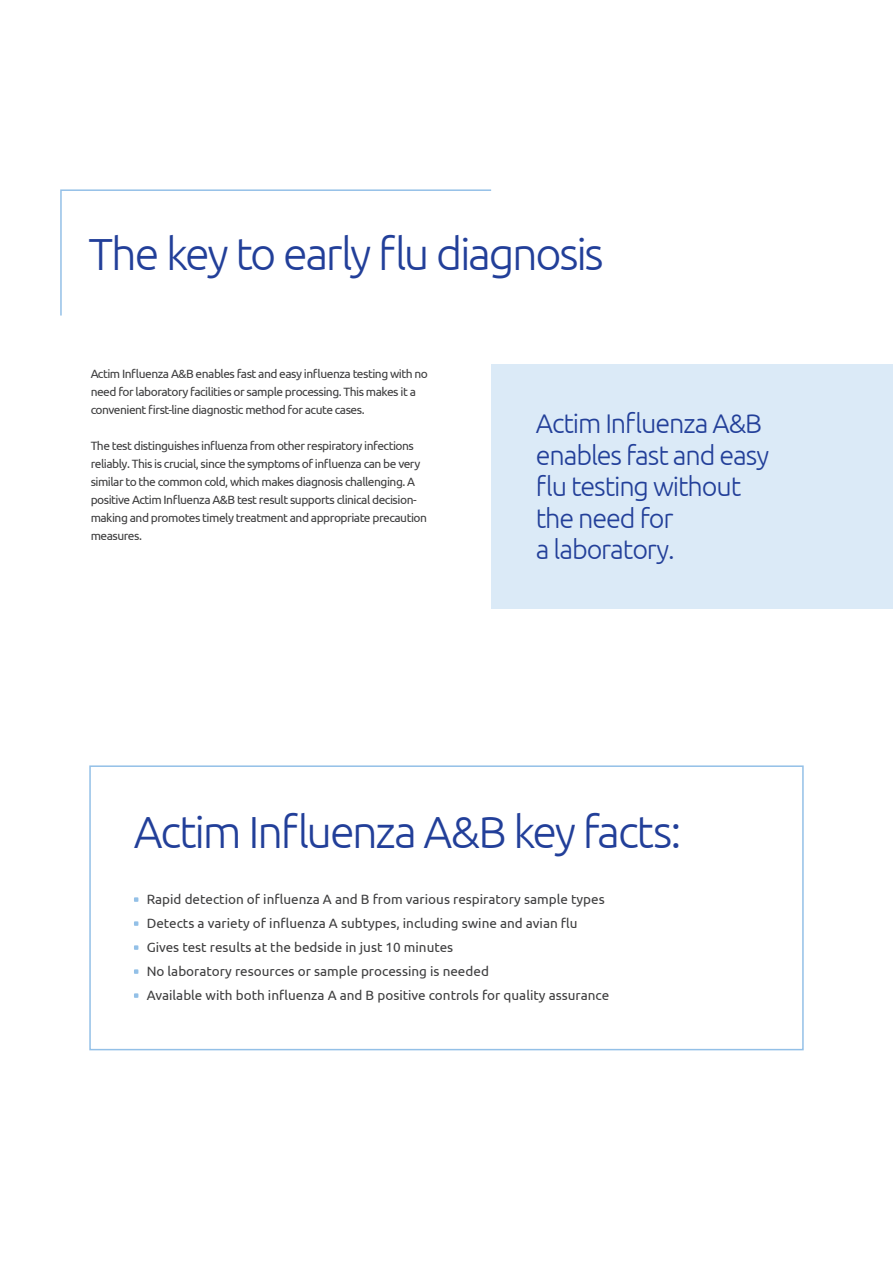
<style>
.page{position:relative;width:893px;height:1263px;background:#fff}
.page>*{position:absolute;margin:0;border:0;box-sizing:border-box;transform-origin:0 0}
.Otsikko_3{font:300 45px "Ubuntu";letter-spacing:-.05em;color:#223f99}
.Leipäteksti{font:300 27px/31.5px "Ubuntu";letter-spacing:-.04em;color:#223f99}
.Leipis{font:13.5px "Ubuntu";color:#3e3e3f}
.Leipäteksti-2{font:12px/18px "Ubuntu";letter-spacing:-.04em;color:#3e3e3f}
</style>
<div class="page">
<svg style="left:60px;top:189px;width:432px;height:127px"></svg>
<svg style="left:134px;top:897px;width:4px;height:5px"></svg>
<svg style="left:134px;top:921px;width:4px;height:5px"></svg>
<svg style="left:134px;top:945px;width:4px;height:5px"></svg>
<svg style="left:134px;top:969px;width:4px;height:5px"></svg>
<svg style="left:134px;top:993px;width:4px;height:5px"></svg>
<div style="left:89px;top:765px;width:715px;height:285px;border:2px solid #93c0e7"></div>
<div style="left:491px;top:364px;width:402px;height:245px;background:#dbeaf7"></div>
<p class="Otsikko_3" style="left:88px;top:227px;width:517px">The key to early flu diagnosis</p>
<p class="Leipäteksti-2" style="left:91px;top:364px;width:339px">Actim Influenza A&amp;B enables fast and easy influenza testing with no need for laboratory facilities or sample processing. This makes it a convenient first-line diagnostic method for acute cases.</p>
<p class="Leipäteksti-2" style="left:91px;top:436px;width:338px">The test distinguishes influenza from other respiratory infections reliably. This is crucial, since the symptoms of influenza can be very similar to the common cold, which makes diagnosis challenging. A positive Actim Influenza A&amp;B test result supports clinical decision&shy;making and promotes timely treatment and appropriate precaution measures.</p>
<p class="Leipäteksti" style="left:536px;top:407px;width:235px">Actim Influenza A&amp;B enables fast and easy flu testing without the need for<br>a laboratory.</p>
<p class="Otsikko_3" style="left:134px;top:804px;width:549px">Actim Influenza A&amp;B key facts:</p>
<p class="Leipis" style="left:147px;top:891px;width:459px">Rapid detection of influenza A and B from various respiratory sample types</p>
<p class="Leipis" style="left:147px;top:915px;width:432px">Detects a variety of influenza A subtypes, including swine and avian flu</p>
<p class="Leipis" style="left:147px;top:939px;width:308px">Gives test results at the bedside in just 10 minutes</p>
<p class="Leipis" style="left:147px;top:963px;width:344px">No laboratory resources or sample processing is needed</p>
<p class="Leipis" style="left:147px;top:987px;width:464px">Available with both influenza A and B positive controls for quality assurance</p>
</div>
